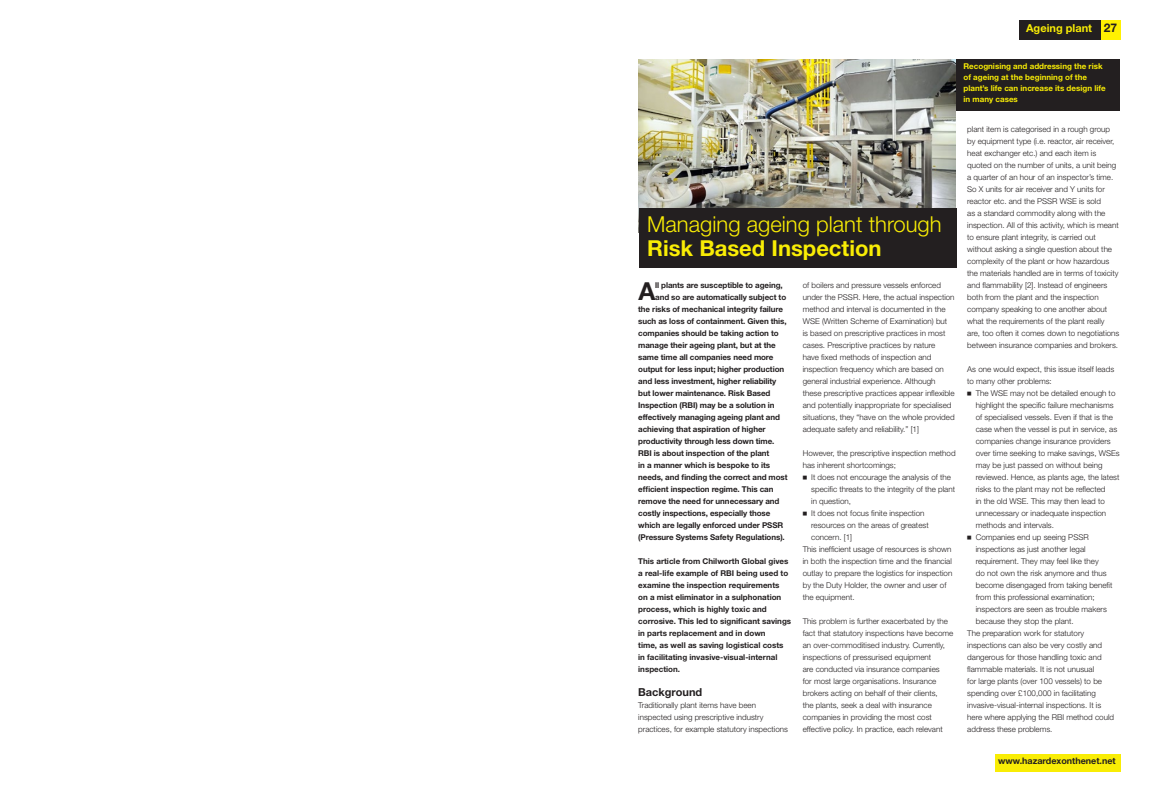
<style>
.page{position:relative;width:1163px;height:794px;background:#fff}
.page>*{position:absolute;margin:0;border:0;box-sizing:border-box;transform-origin:0 0}
.Intro_Paragraph{font:700 24.8px "Helvetica Neue";color:#231f20}
.t1{font:300 22px/24px "Helvetica Neue";color:#f9ed05}
.t2{font:700 12px "Helvetica Neue";color:#231f20}
.t3{font:700 11px "Helvetica Neue";color:#f9ed05}
.Sub_Headers{font:700 11px "Helvetica Neue";color:#231f20}
.t4{font:700 9px "Helvetica Neue";color:#231f20}
.Body{font:300 8px/12px "Helvetica Neue";color:#231f20}
.Intro_Paragraph-2{font:700 8px/12px "Helvetica Neue";letter-spacing:-.01em;color:#231f20}
.Yellow_Caption{font:700 8px/11px "Helvetica Neue";color:#f9ed05}
.s1{font-weight:700}
</style>
<div class="page">
<div style="left:946px;top:60px;width:174px;height:51px;background:#231f20"></div>
<img style="left:638px;top:60px;width:317px;height:148px">
<div style="left:1100px;top:20px;width:20px;height:20px;background:#fff101"></div>
<div style="left:1019px;top:20px;width:81px;height:20px;background:#231f20"></div>
<div style="left:995px;top:754px;width:125px;height:17px;background:#f9ed05"></div>
<div style="left:638px;top:208px;width:318px;height:60px;background:#231f20"></div>
<p class="t3" style="left:1025px;top:21px;width:67px">Ageing plant</p>
<p class="t2" style="left:1103px;top:21px;width:15px">27</p>
<p class="Yellow_Caption" style="left:963px;top:61px;width:144px">Recognising and addressing the risk of ageing at the beginning of the plant’s life can increase its design life in many cases</p>
<p class="t1" style="left:647px;top:212px;width:296px">Managing ageing plant through<br><span class="s1">Risk Based Inspection</span></p>
<p class="Intro_Paragraph" style="left:638px;top:275px;width:18px">A</p>
<p class="Intro_Paragraph-2" style="left:655px;top:278px;width:129px">ll plants are susceptible to ageing,</p>
<p class="Intro_Paragraph-2" style="left:655px;top:290px;width:133px">and so are automatically subject to</p>
<p class="Intro_Paragraph-2" style="left:638px;top:302px;width:146px">the risks of mechanical integrity failure</p>
<p class="Intro_Paragraph-2" style="left:638px;top:314px;width:150px">such as loss of containment. Given this,</p>
<p class="Intro_Paragraph-2" style="left:638px;top:326px;width:142px">companies should be taking action to</p>
<p class="Intro_Paragraph-2" style="left:638px;top:338px;width:139px">manage their ageing plant, but at the</p>
<p class="Intro_Paragraph-2" style="left:638px;top:350px;width:137px">same time all companies need more</p>
<p class="Intro_Paragraph-2" style="left:638px;top:362px;width:147px">output for less input; higher production</p>
<p class="Intro_Paragraph-2" style="left:638px;top:374px;width:140px">and less investment, higher reliability</p>
<p class="Intro_Paragraph-2" style="left:638px;top:386px;width:134px">but lower maintenance. Risk Based</p>
<p class="Intro_Paragraph-2" style="left:638px;top:398px;width:138px">Inspection (RBI) may be a solution in</p>
<p class="Intro_Paragraph-2" style="left:638px;top:410px;width:143px">effectively managing ageing plant and</p>
<p class="Intro_Paragraph-2" style="left:638px;top:422px;width:129px">achieving that aspiration of higher</p>
<p class="Intro_Paragraph-2" style="left:638px;top:434px;width:138px">productivity through less down time.</p>
<p class="Intro_Paragraph-2" style="left:638px;top:446px;width:133px">RBI is about inspection of the plant</p>
<p class="Intro_Paragraph-2" style="left:638px;top:458px;width:133px">in a manner which is bespoke to its</p>
<p class="Intro_Paragraph-2" style="left:638px;top:470px;width:151px">needs, and finding the correct and most</p>
<p class="Intro_Paragraph-2" style="left:638px;top:482px;width:137px">efficient inspection regime. This can</p>
<p class="Intro_Paragraph-2" style="left:638px;top:494px;width:143px">remove the need for unnecessary and</p>
<p class="Intro_Paragraph-2" style="left:638px;top:506px;width:134px">costly inspections, especially those</p>
<p class="Intro_Paragraph-2" style="left:638px;top:518px;width:146px">which are legally enforced under PSSR</p>
<p class="Intro_Paragraph-2" style="left:638px;top:530px;width:148px">(Pressure Systems Safety Regulations).</p>
<p class="Intro_Paragraph-2" style="left:638px;top:554px;width:154px">This article from Chilworth Global gives a real-life example of RBI being used to examine the inspection requirements<br>on a mist eliminator in a sulphonation process, which is highly toxic and corrosive. This led to significant savings in parts replacement and in down<br>time, as well as saving logistical costs in facilitating invasive-visual-internal inspection.</p>
<p class="Sub_Headers" style="left:638px;top:685px;width:65px">Background</p>
<p class="Body" style="left:638px;top:699px;width:151px">Traditionally plant items have been inspected using prescriptive industry practices, for example statutory inspections</p>
<p class="Body" style="left:802px;top:279px;width:153px">of boilers and pressure vessels enforced under the PSSR. Here, the actual inspection method and interval is documented in the WSE (Written Scheme of Examination) but is based on prescriptive practices in most cases. Prescriptive practices by nature<br>have fixed methods of inspection and inspection frequency which are based on general industrial experience. Although these prescriptive practices appear inflexible and potentially inappropriate for specialised situations, they “have on the whole provided adequate safety and reliability.” [1]</p>
<p class="Body" style="left:802px;top:447px;width:154px">However, the prescriptive inspection method has inherent shortcomings;</p>
<p class="Body" style="left:811px;top:471px;width:145px">It does not encourage the analysis of the specific threats to the integrity of the plant in question,</p>
<p class="Body" style="left:811px;top:507px;width:119px">It does not focus finite inspection resources on the areas of greatest concern. [1]</p>
<p class="Body" style="left:802px;top:543px;width:151px">This inefficient usage of resources is shown in both the inspection time and the financial outlay to prepare the logistics for inspection by the Duty Holder, the owner and user of the equipment.</p>
<p class="Body" style="left:802px;top:615px;width:152px">This problem is further exacerbated by the fact that statutory inspections have become an over-commoditised industry. Currently, inspections of pressurised equipment<br>are conducted via insurance companies<br>for most large organisations. Insurance brokers acting on behalf of their clients,<br>the plants, seek a deal with insurance companies in providing the most cost effective policy. In practice, each relevant</p>
<p class="Body" style="left:967px;top:123px;width:154px">plant item is categorised in a rough group by equipment type (i.e. reactor, air receiver, heat exchanger etc.) and each item is quoted on the number of units, a unit being a quarter of an hour of an inspector’s time.<br>So X units for air receiver and Y units for reactor etc. and the PSSR WSE is sold<br>as a standard commodity along with the inspection. All of this activity, which is meant to ensure plant integrity, is carried out without asking a single question about the complexity of the plant or how hazardous the materials handled are in terms of toxicity and flammability [2]. Instead of engineers both from the plant and the inspection company speaking to one another about what the requirements of the plant really are, too often it comes down to negotiations between insurance companies and brokers.</p>
<p class="Body" style="left:967px;top:363px;width:148px">As one would expect, this issue itself leads to many other problems:</p>
<p class="Body" style="left:975px;top:387px;width:145px">The WSE may not be detailed enough to highlight the specific failure mechanisms of specialised vessels. Even if that is the case when the vessel is put in service, as companies change insurance providers over time seeking to make savings, WSEs may be just passed on without being reviewed. Hence, as plants age, the latest risks to the plant may not be reflected<br>in the old WSE. This may then lead to unnecessary or inadequate inspection methods and intervals.</p>
<p class="Body" style="left:975px;top:531px;width:138px">Companies end up seeing PSSR inspections as just another legal requirement. They may feel like they<br>do not own the risk anymore and thus become disengaged from taking benefit from this professional examination; inspectors are seen as trouble makers because they stop the plant.</p>
<p class="Body" style="left:967px;top:627px;width:148px">The preparation work for statutory inspections can also be very costly and dangerous for those handling toxic and flammable materials. It is not unusual<br>for large plants (over 100 vessels) to be spending over £100,000 in facilitating invasive-visual-internal inspections. It is here where applying the RBI method could address these problems.</p>
<p class="t4" style="left:998px;top:755px;width:119px">www.hazardexonthenet.net</p>
</div>
